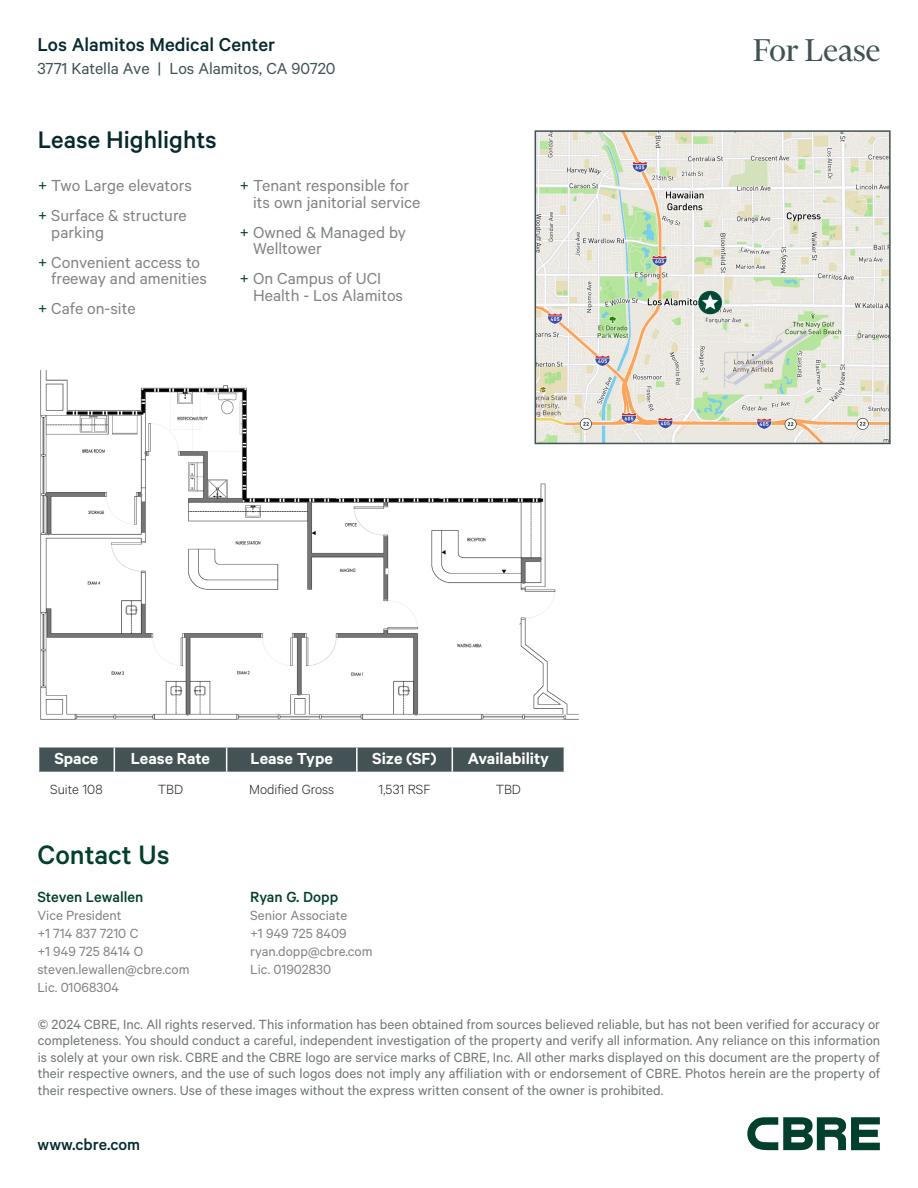
<style>
.page{position:relative;width:918px;height:1188px;background:#fff}
.page>*{position:absolute;margin:0;border:0;box-sizing:border-box;transform-origin:0 0}
.t1{font:36px "Financier Display";color:#415255}
.Contact_Us{font:500 30px "Calibre";color:#023f2c}
.Subheading_Small{font:500 27px "Calibre";color:#05292c}
.t2{font:500 21px "Calibre";color:#05292c}
.t3{font:18px/16.5px "Calibre";color:#808581}
.t4{font:600 18px "Calibre";color:#fff}
.t5{font:18px "Calibre";color:#415255}
.t6{font:500 18px "Calibre";color:#05292c}
.Broker_Name{font:500 16.5px "Calibre";color:#023f2c}
.t7{font:15px/16.5px "Calibre";color:#6f7577;text-align:justify}
.Contact_Info{font:15px "Calibre";color:#808581}
.t8{font:300 15px "Calibre";color:#231f20}
.s1{color:#023f2c}
</style>
<div class="page">
<svg style="left:747px;top:1117px;width:133px;height:33px"></svg>
<img style="left:40px;top:357px;width:582px;height:363px">
<img style="left:538px;top:133px;width:350px;height:308px">
<div style="left:535px;top:130px;width:356px;height:314px;border:2px solid #435254"></div>
<svg style="left:38px;top:747px;width:527px;height:25px;background:#4c5a5c"></svg>
<p class="t2" style="left:37px;top:33px;width:239px">Los Alamitos Medical Center</p>
<p class="t5" style="left:37px;top:58px;width:300px">3771 Katella Ave | Los Alamitos, CA 90720</p>
<p class="Subheading_Small" style="left:38px;top:124px;width:181px">Lease Highlights</p>
<p class="t3" style="left:38px;top:177px;width:156px"><span class="s1">+</span> Two Large elevators</p>
<p class="t3" style="left:51px;top:207px;width:137px;text-indent:-14px"><span class="s1">+</span> Surface &amp; structure parking</p>
<p class="t3" style="left:51px;top:253px;width:157px;text-indent:-14px"><span class="s1">+</span> Convenient access to freeway and amenities</p>
<p class="t3" style="left:38px;top:300px;width:99px"><span class="s1">+</span> Cafe on-site</p>
<p class="t3" style="left:253px;top:177px;width:169px;text-indent:-14px"><span class="s1">+</span> Tenant responsible for its own janitorial service</p>
<p class="t3" style="left:253px;top:223px;width:154px;text-indent:-14px"><span class="s1">+</span> Owned &amp; Managed by<br>Welltower</p>
<p class="t3" style="left:253px;top:270px;width:151px;text-indent:-14px"><span class="s1">+</span> On Campus of UCI<br>Health - Los Alamitos</p>
<p class="t4" style="left:54px;top:748px;width:45px">Space</p>
<p class="t4" style="left:131px;top:748px;width:81px">Lease Rate</p>
<p class="t4" style="left:251px;top:748px;width:84px">Lease Type</p>
<p class="t4" style="left:372px;top:748px;width:66px">Size (SF)</p>
<p class="t4" style="left:468px;top:748px;width:82px">Availability</p>
<p class="t8" style="left:50px;top:780px;width:54px">Suite 108</p>
<p class="t8" style="left:158px;top:780px;width:27px">TBD</p>
<p class="t8" style="left:249px;top:780px;width:86px">Modified Gross</p>
<p class="t8" style="left:379px;top:780px;width:53px">1,531 RSF</p>
<p class="t8" style="left:496px;top:780px;width:27px">TBD</p>
<p class="Contact_Us" style="left:37px;top:837px;width:134px">Contact Us</p>
<p class="Broker_Name" style="left:37px;top:888px;width:107px">Steven Lewallen</p>
<p class="Contact_Info" style="left:37px;top:907px;width:86px">Vice President</p>
<p class="Contact_Info" style="left:37px;top:925px;width:103px">+1 714 837 7210 C</p>
<p class="Contact_Info" style="left:37px;top:943px;width:107px">+1 949 725 8414 O</p>
<p class="Contact_Info" style="left:37px;top:961px;width:154px">steven.lewallen@cbre.com</p>
<p class="Contact_Info" style="left:37px;top:979px;width:83px">Lic. 01068304</p>
<p class="Broker_Name" style="left:250px;top:888px;width:89px">Ryan G. Dopp</p>
<p class="Contact_Info" style="left:250px;top:907px;width:98px">Senior Associate</p>
<p class="Contact_Info" style="left:250px;top:925px;width:98px">+1 949 725 8409</p>
<p class="Contact_Info" style="left:250px;top:943px;width:124px">ryan.dopp@cbre.com</p>
<p class="Contact_Info" style="left:250px;top:961px;width:82px">Lic. 01902830</p>
<p class="t1" style="left:753px;top:32px;width:129px">For Lease</p>
<p class="t7" style="left:38px;top:1016px;width:844px">© 2024 CBRE, Inc. All rights reserved. This information has been obtained from sources believed reliable, but has not been verified for accuracy or completeness. You should conduct a careful, independent investigation of the property and verify all information. Any reliance on this information is solely at your own risk. CBRE and the CBRE logo are service marks of CBRE, Inc. All other marks displayed on this document are the property of their respective owners, and the use of such logos does not imply any affiliation with or endorsement of CBRE. Photos herein are the property of their respective owners. Use of these images without the express written consent of the owner is prohibited.</p>
<p class="t6" style="left:38px;top:1134px;width:104px">www.cbre.com</p>
</div>
